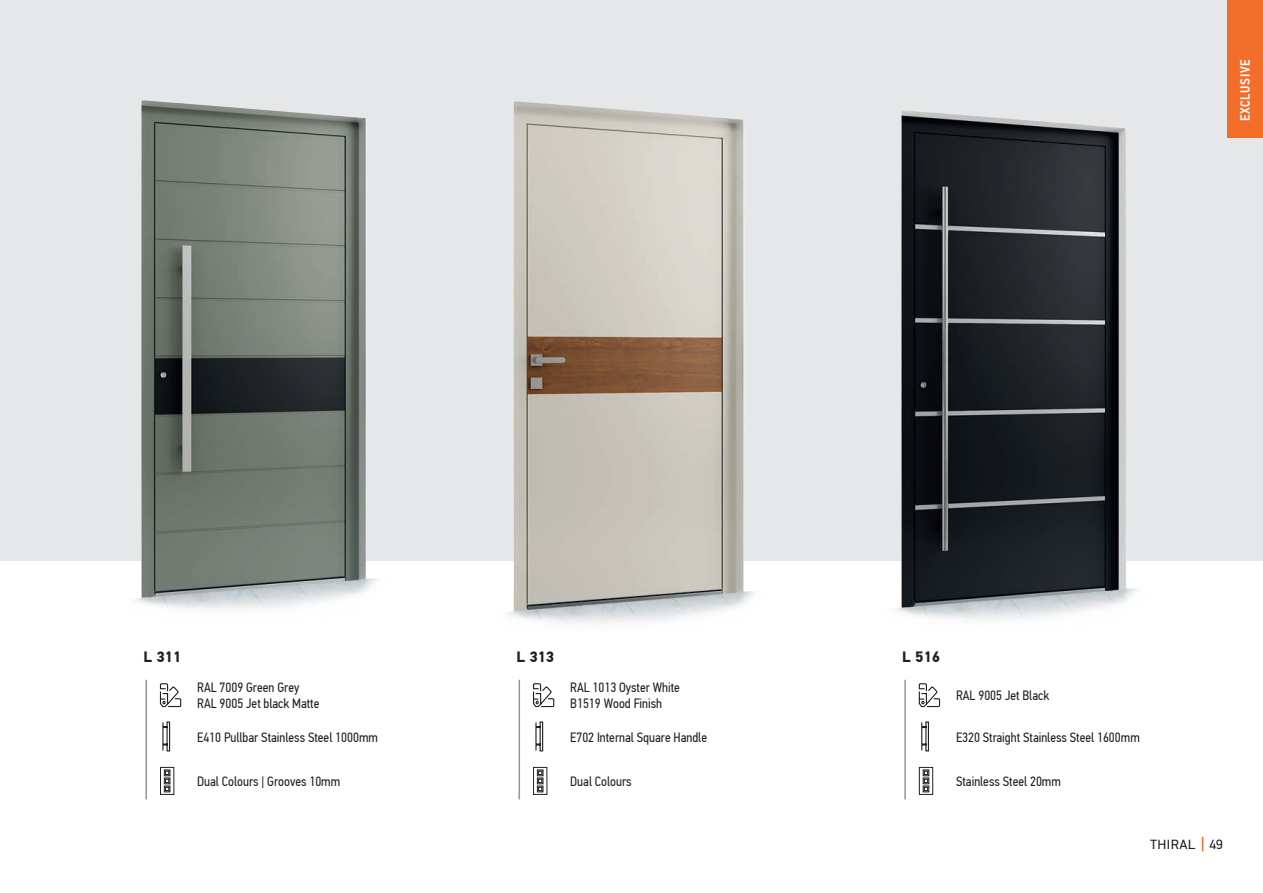
<style>
.page{position:relative;width:1263px;height:893px;background:#fff}
.page>*{position:absolute;margin:0;border:0;box-sizing:border-box;transform-origin:0 0}
.t1{font:700 15px "PF Din Text Pro";color:#231f20}
.t2{font:13.5px/16.5px "PF Din Text Cond Pro";color:#231f20}
.t3{font:500 13.5px "PF Din Text Cond Pro";letter-spacing:.05em;color:#fff}
.t4{font:13.5px "PF Din Display Pro";letter-spacing:.05em;color:#231f20}
</style>
<div class="page">
<svg style="left:1202px;top:837px;width:1px;height:14px"></svg>
<div style="left:0;top:0;width:1263px;height:561px;background:#e6e7e9"></div>
<div style="left:1227px;top:0;width:36px;height:138px;background:#f36e2a"></div>
<img style="left:895px;top:110px;width:242px;height:510px">
<img style="left:135px;top:100px;width:242px;height:510px">
<img style="left:508px;top:101px;width:247px;height:523px">
<svg style="left:159px;top:683px;width:23px;height:25px"></svg>
<svg style="left:160px;top:766px;width:15px;height:29px"></svg>
<div style="left:167px;top:721px;width:3px;height:30px;border:1px solid #231f20"></div>
<svg style="left:162px;top:722px;width:6px;height:28px"></svg>
<hr style="left:145px;top:680px;width:2px;height:119px;background:#939598">
<svg style="left:533px;top:683px;width:22px;height:25px"></svg>
<svg style="left:533px;top:766px;width:15px;height:29px"></svg>
<div style="left:540px;top:721px;width:3px;height:30px;border:1px solid #231f20"></div>
<svg style="left:535px;top:722px;width:6px;height:28px"></svg>
<hr style="left:518px;top:680px;width:2px;height:119px;background:#939598">
<svg style="left:918px;top:683px;width:23px;height:25px"></svg>
<svg style="left:918px;top:766px;width:16px;height:29px"></svg>
<div style="left:925px;top:721px;width:4px;height:30px;border:1px solid #231f20"></div>
<svg style="left:921px;top:722px;width:5px;height:28px"></svg>
<hr style="left:904px;top:680px;width:2px;height:119px;background:#939598">
<p class="t3" style="left:1237px;top:121px;width:63px;rotate:-90deg">EXCLUSIVE</p>
<p class="t1" style="left:143px;top:647px;width:39px">L 311</p>
<p class="t2" style="left:197px;top:679px;width:124px">RAL 7009 Green Grey<br>RAL 9005 Jet black Matte</p>
<p class="t2" style="left:197px;top:729px;width:182px">E410 Pullbar Stainless Steel 1000mm</p>
<p class="t2" style="left:197px;top:773px;width:145px">Dual Colours | Grooves 10mm</p>
<p class="t1" style="left:516px;top:647px;width:39px">L 313</p>
<p class="t2" style="left:570px;top:679px;width:111px">RAL 1013 Oyster White<br>B1519 Wood Finish</p>
<p class="t2" style="left:570px;top:729px;width:138px">E702 Internal Square Handle</p>
<p class="t2" style="left:570px;top:773px;width:63px">Dual Colours</p>
<p class="t1" style="left:902px;top:647px;width:39px">L 516</p>
<p class="t2" style="left:956px;top:687px;width:95px">RAL 9005 Jet Black</p>
<p class="t2" style="left:956px;top:729px;width:185px">E320 Straight Stainless Steel 1600mm</p>
<p class="t2" style="left:956px;top:773px;width:106px">Stainless Steel 20mm</p>
<p class="t4" style="left:1150px;top:837px;width:74px">THIRAL 49</p>
</div>
